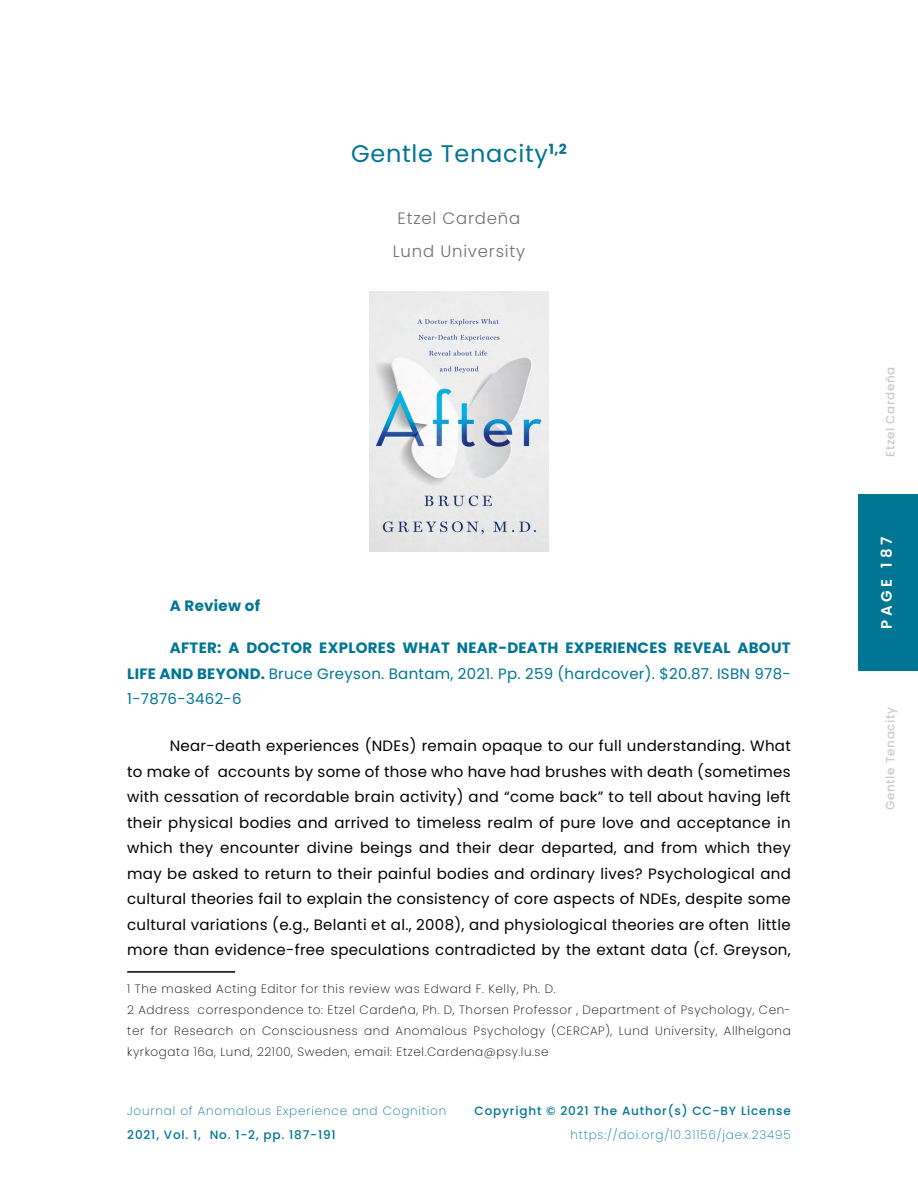
<style>
.page{position:relative;width:918px;height:1188px;background:#fff}
.page>*{position:absolute;margin:0;border:0;box-sizing:border-box;transform-origin:0 0}
.t1{font:24px "Poppins";letter-spacing:.03em;color:#007594}
.t2{font:300 16.5px/32.5px "Poppins";letter-spacing:.05em;color:#6f7073}
.t3{font:15px/25.5px "Poppins";letter-spacing:.02em;color:#000;text-align:justify}
.t4{font:700 15px/25.5px "Poppins";letter-spacing:.02em;color:#007594;text-align:justify}
.t5{font:600 15px "Poppins";letter-spacing:.25em;color:#fff}
.t6{font:200 12px/21px "Poppins";letter-spacing:.05em;color:#000}
.t7{font:200 12px "Poppins";letter-spacing:.07em;color:#007594}
.t8{font:500 12px "Poppins";letter-spacing:.07em;color:#007594}
.t9{font:500 12px "Poppins";letter-spacing:.05em;color:#939598}
.s1{font-weight:400}
</style>
<div class="page">
<div style="left:858px;top:494px;width:60px;height:176px;background:#007594"></div>
<img style="left:370px;top:292px;width:178px;height:259px">
<hr style="left:127px;top:971px;width:108px;height:2px;background:#000">
<h1 class="t1" style="left:351px;top:139px;width:217px">Gentle Tenacity<sup>1,2</sup></h1>
<p class="t2" style="left:393px;top:202px;width:134px">Etzel Cardeña<br>Lund University</p>
<p class="t4" style="left:170px;top:593px;width:92px">A Review of</p>
<p class="t4" style="left:127px;top:635px;width:665px;text-indent:43px">AFTER: A DOCTOR EXPLORES WHAT NEAR-DEATH EXPERIENCES REVEAL ABOUT LIFE AND BEYOND. <span class="s1">Bruce Greyson. Bantam, 2021. Pp. 259 (hardcover). $20.87. ISBN 978- 1-7876-3462-6</span></p>
<p class="t3" style="left:127px;top:733px;width:665px;text-indent:43px">Near-death experiences (NDEs) remain opaque to our full understanding. What to make of accounts by some of those who have had brushes with death (sometimes with cessation of recordable brain activity) and “come back” to tell about having left their physical bodies and arrived to timeless realm of pure love and acceptance in which they encounter divine beings and their dear departed, and from which they may be asked to return to their painful bodies and ordinary lives? Psychological and cultural theories fail to explain the consistency of core aspects of NDEs, despite some cultural variations (e.g., Belanti et al., 2008), and physiological theories are often little more than evidence-free speculations contradicted by the extant data (cf. Greyson,</p>
<p class="t6" style="left:127px;top:978px;width:665px">1 The masked Acting Editor for this review was Edward F. Kelly, Ph. D.<br>2 Address correspondence to: Etzel Cardeña, Ph. D, Thorsen Professor , Department of Psychology, Cen&shy;ter for Research on Consciousness and Anomalous Psychology (CERCAP), Lund University, Allhelgona kyrkogata 16a, Lund, 22100, Sweden, email: Etzel.Cardena@psy.lu.se</p>
<p class="t7" style="left:127px;top:1104px;width:321px">Journal of Anomalous Experience and Cognition</p>
<p class="t8" style="left:127px;top:1128px;width:210px">2021, Vol. 1, No. 1-2, pp. 187-191</p>
<p class="t8" style="left:475px;top:1104px;width:318px">Copyright © 2021 The Author(s) CC-BY License</p>
<p class="t7" style="left:570px;top:1128px;width:222px">https://doi.org/10.31156/jaex.23495</p>
<p class="t9" style="left:883px;top:457px;width:92px;rotate:-90deg">Etzel Cardeña</p>
<p class="t5" style="left:878px;top:629px;width:94px;rotate:-90deg">PAGE 187</p>
<p class="t9" style="left:883px;top:810px;width:104px;rotate:-90deg">Gentle Tenacity</p>
</div>
